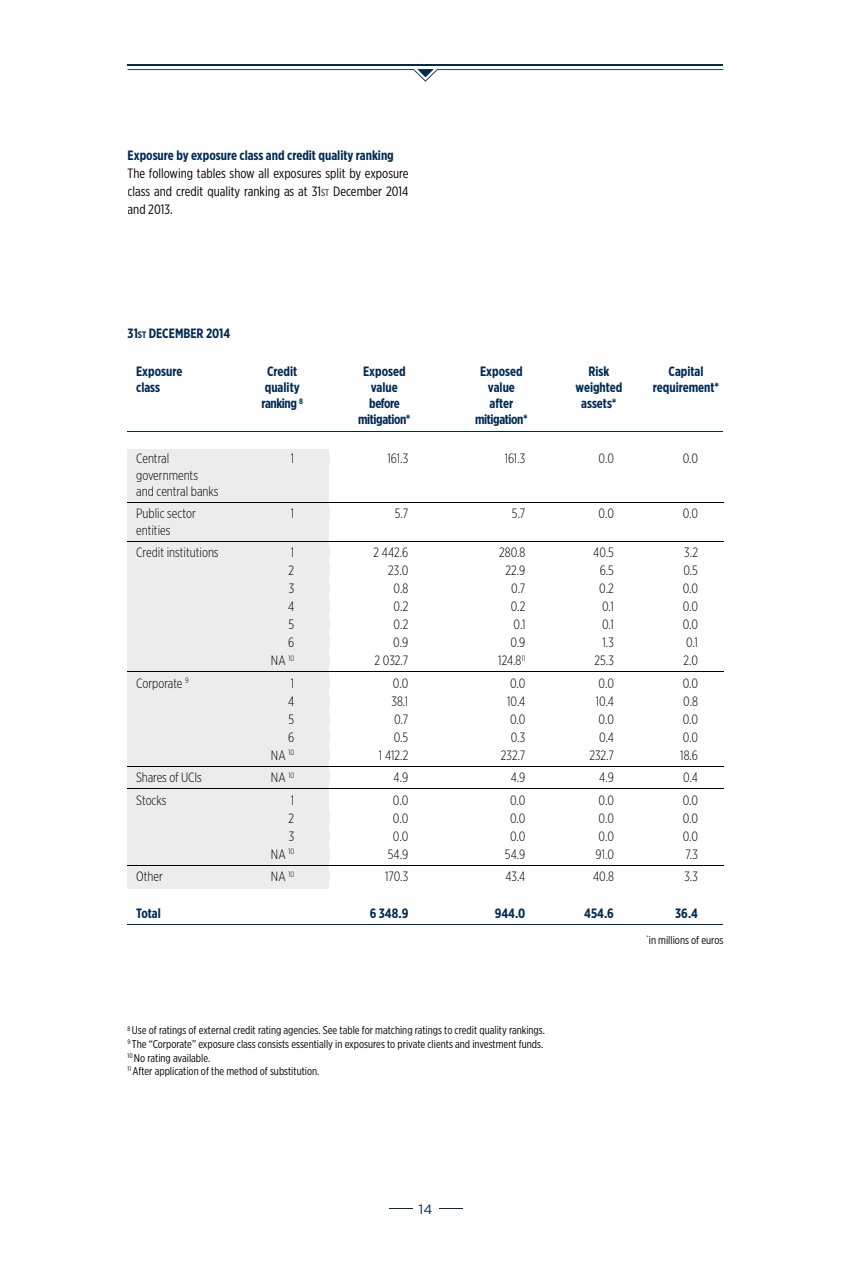
<style>
.page{position:relative;width:851px;height:1263px;background:#fff}
.page>*{position:absolute;margin:0;border:0;box-sizing:border-box;transform-origin:0 0}
.t1{font:300 13.5px/16.2px "Gotham X Narrow";color:#000}
.t2{font:700 13.5px "Gotham X Narrow";color:#002a54}
.t3{font:13.5px/18px "Gotham X Narrow";color:#000;text-align:justify}
.t4{font:700 13.5px "Gotham X Narrow";letter-spacing:-.03em;color:#002a54}
.t5{font:13.5px "Gotham";color:#002a54}
.t6{font:11.25px/13.5px "Gotham X Narrow";color:#000}
.s1{font-size:9.45px}
</style>
<div class="page">
<hr style="left:128px;top:64px;width:595px;height:2px;background:#002a54">
<svg style="left:128px;top:69px;width:595px;height:13px"></svg>
<hr style="left:389px;top:1208px;width:73px;height:1px;background:#002a54">
<div style="left:412px;top:1199px;width:26px;height:18px;background:#fff"></div>
<hr style="left:128px;top:431px;width:595px;height:1px;background:#002a54">
<div style="left:128px;top:449px;width:201px;height:439px;background:#ececec"></div>
<hr style="left:329px;top:502px;width:394px;height:1px;background:#000">
<hr style="left:128px;top:502px;width:201px;height:1px;background:#000">
<hr style="left:329px;top:541px;width:394px;height:1px;background:#000">
<hr style="left:128px;top:541px;width:201px;height:1px;background:#000">
<hr style="left:329px;top:671px;width:394px;height:1px;background:#000">
<hr style="left:128px;top:671px;width:201px;height:1px;background:#000">
<hr style="left:329px;top:766px;width:394px;height:1px;background:#000">
<hr style="left:128px;top:766px;width:201px;height:1px;background:#000">
<hr style="left:329px;top:788px;width:394px;height:1px;background:#000">
<hr style="left:128px;top:788px;width:201px;height:1px;background:#000">
<hr style="left:329px;top:865px;width:394px;height:1px;background:#000">
<hr style="left:128px;top:865px;width:201px;height:1px;background:#000">
<hr style="left:128px;top:924px;width:595px;height:1px;background:#002a54">
<p class="t2" style="left:128px;top:147px;width:268px">Exposure by exposure class and credit quality ranking</p>
<p class="t3" style="left:128px;top:164px;width:282px">The following tables show all exposures split by exposure class and credit quality ranking as at 31<span class="s1">ST</span> December 2014 and 2013.</p>
<p class="t2" style="left:128px;top:325px;width:104px">31<span class="s1">ST</span> DECEMBER 2014</p>
<p class="t2" style="left:136px;top:363px;width:48px">Exposure</p>
<p class="t2" style="left:267px;top:363px;width:32px">Credit</p>
<p class="t2" style="left:363px;top:363px;width:44px">Exposed</p>
<p class="t2" style="left:480px;top:363px;width:44px">Exposed</p>
<p class="t2" style="left:588px;top:363px;width:22px">Risk</p>
<p class="t2" style="left:668px;top:363px;width:37px">Capital</p>
<p class="t2" style="left:136px;top:379px;width:25px">class</p>
<p class="t2" style="left:265px;top:379px;width:36px">quality</p>
<p class="t2" style="left:371px;top:379px;width:28px">value</p>
<p class="t2" style="left:488px;top:379px;width:28px">value</p>
<p class="t2" style="left:575px;top:379px;width:48px">weighted</p>
<p class="t2" style="left:652px;top:379px;width:68px">requirement*</p>
<p class="t4" style="left:261px;top:395px;width:43px">ranking <sup>8</sup></p>
<p class="t2" style="left:369px;top:395px;width:32px">before</p>
<p class="t2" style="left:489px;top:395px;width:25px">after</p>
<p class="t2" style="left:581px;top:395px;width:37px">assets*</p>
<p class="t4" style="left:358px;top:411px;width:54px">mitigation*</p>
<p class="t4" style="left:475px;top:411px;width:54px">mitigation*</p>
<p class="t1" style="left:136px;top:450px;width:35px">Central</p>
<p class="t1" style="left:291px;top:450px;width:5px">1</p>
<p class="t1" style="left:387px;top:450px;width:22px">161.3</p>
<p class="t1" style="left:504px;top:450px;width:22px">161.3</p>
<p class="t1" style="left:598px;top:450px;width:17px">0.0</p>
<p class="t1" style="left:682px;top:450px;width:17px">0.0</p>
<p class="t1" style="left:136px;top:466px;width:84px">governments and central banks</p>
<p class="t1" style="left:136px;top:505px;width:61px">Public sector</p>
<p class="t1" style="left:291px;top:505px;width:5px">1</p>
<p class="t1" style="left:395px;top:505px;width:15px">5.7</p>
<p class="t1" style="left:512px;top:505px;width:15px">5.7</p>
<p class="t1" style="left:598px;top:505px;width:17px">0.0</p>
<p class="t1" style="left:682px;top:505px;width:17px">0.0</p>
<p class="t1" style="left:136px;top:518px;width:84px;line-height:22.5px">entities<br>Credit institutions</p>
<p class="t1" style="left:291px;top:544px;width:5px">1</p>
<p class="t1" style="left:373px;top:544px;width:36px">2 442.6</p>
<p class="t1" style="left:499px;top:544px;width:28px">280.8</p>
<p class="t1" style="left:593px;top:544px;width:22px">40.5</p>
<p class="t1" style="left:684px;top:544px;width:15px">3.2</p>
<p class="t1" style="left:288px;top:562px;width:7px">2</p>
<p class="t1" style="left:388px;top:562px;width:22px">23.0</p>
<p class="t1" style="left:505px;top:562px;width:21px">22.9</p>
<p class="t1" style="left:599px;top:562px;width:16px">6.5</p>
<p class="t1" style="left:683px;top:562px;width:16px">0.5</p>
<p class="t1" style="left:289px;top:580px;width:7px">3</p>
<p class="t1" style="left:393px;top:580px;width:16px">0.8</p>
<p class="t1" style="left:511px;top:580px;width:16px">0.7</p>
<p class="t1" style="left:599px;top:580px;width:16px">0.2</p>
<p class="t1" style="left:682px;top:580px;width:17px">0.0</p>
<p class="t1" style="left:288px;top:598px;width:8px">4</p>
<p class="t1" style="left:393px;top:598px;width:16px">0.2</p>
<p class="t1" style="left:510px;top:598px;width:16px">0.2</p>
<p class="t1" style="left:602px;top:598px;width:13px">0.1</p>
<p class="t1" style="left:682px;top:598px;width:17px">0.0</p>
<p class="t1" style="left:288px;top:616px;width:7px">5</p>
<p class="t1" style="left:393px;top:616px;width:16px">0.2</p>
<p class="t1" style="left:513px;top:616px;width:13px">0.1</p>
<p class="t1" style="left:602px;top:616px;width:13px">0.1</p>
<p class="t1" style="left:682px;top:616px;width:17px">0.0</p>
<p class="t1" style="left:288px;top:634px;width:8px">6</p>
<p class="t1" style="left:393px;top:634px;width:17px">0.9</p>
<p class="t1" style="left:510px;top:634px;width:17px">0.9</p>
<p class="t1" style="left:602px;top:634px;width:13px">1.3</p>
<p class="t1" style="left:686px;top:634px;width:13px">0.1</p>
<p class="t1" style="left:271px;top:652px;width:25px">NA <sup>10</sup></p>
<p class="t1" style="left:374px;top:652px;width:35px">2 032.7</p>
<p class="t1" style="left:498px;top:652px;width:29px">124.8<sup>11</sup></p>
<p class="t1" style="left:594px;top:652px;width:21px">25.3</p>
<p class="t1" style="left:683px;top:652px;width:16px">2.0</p>
<p class="t1" style="left:136px;top:674px;width:54px">Corporate <sup>9</sup></p>
<p class="t1" style="left:291px;top:674px;width:5px">1</p>
<p class="t1" style="left:393px;top:674px;width:17px">0.0</p>
<p class="t1" style="left:510px;top:674px;width:17px">0.0</p>
<p class="t1" style="left:598px;top:674px;width:17px">0.0</p>
<p class="t1" style="left:682px;top:674px;width:17px">0.0</p>
<p class="t1" style="left:288px;top:692px;width:8px">4</p>
<p class="t1" style="left:391px;top:692px;width:18px">38.1</p>
<p class="t1" style="left:507px;top:692px;width:20px">10.4</p>
<p class="t1" style="left:595px;top:692px;width:20px">10.4</p>
<p class="t1" style="left:683px;top:692px;width:16px">0.8</p>
<p class="t1" style="left:288px;top:710px;width:7px">5</p>
<p class="t1" style="left:394px;top:710px;width:16px">0.7</p>
<p class="t1" style="left:510px;top:710px;width:17px">0.0</p>
<p class="t1" style="left:598px;top:710px;width:17px">0.0</p>
<p class="t1" style="left:682px;top:710px;width:17px">0.0</p>
<p class="t1" style="left:288px;top:728px;width:8px">6</p>
<p class="t1" style="left:393px;top:728px;width:16px">0.5</p>
<p class="t1" style="left:510px;top:728px;width:16px">0.3</p>
<p class="t1" style="left:599px;top:728px;width:16px">0.4</p>
<p class="t1" style="left:682px;top:728px;width:17px">0.0</p>
<p class="t1" style="left:271px;top:746px;width:25px">NA <sup>10</sup></p>
<p class="t1" style="left:379px;top:746px;width:31px">1 412.2</p>
<p class="t1" style="left:500px;top:746px;width:26px">232.7</p>
<p class="t1" style="left:589px;top:746px;width:26px">232.7</p>
<p class="t1" style="left:680px;top:746px;width:19px">18.6</p>
<p class="t1" style="left:136px;top:769px;width:67px">Shares of UCIs</p>
<p class="t1" style="left:271px;top:769px;width:25px">NA <sup>10</sup></p>
<p class="t1" style="left:393px;top:769px;width:16px">4.9</p>
<p class="t1" style="left:510px;top:769px;width:16px">4.9</p>
<p class="t1" style="left:599px;top:769px;width:16px">4.9</p>
<p class="t1" style="left:683px;top:769px;width:16px">0.4</p>
<p class="t1" style="left:136px;top:791px;width:32px">Stocks</p>
<p class="t1" style="left:291px;top:791px;width:5px">1</p>
<p class="t1" style="left:393px;top:791px;width:17px">0.0</p>
<p class="t1" style="left:510px;top:791px;width:17px">0.0</p>
<p class="t1" style="left:598px;top:791px;width:17px">0.0</p>
<p class="t1" style="left:682px;top:791px;width:17px">0.0</p>
<p class="t1" style="left:288px;top:809px;width:7px">2</p>
<p class="t1" style="left:393px;top:809px;width:17px">0.0</p>
<p class="t1" style="left:510px;top:809px;width:17px">0.0</p>
<p class="t1" style="left:598px;top:809px;width:17px">0.0</p>
<p class="t1" style="left:682px;top:809px;width:17px">0.0</p>
<p class="t1" style="left:289px;top:827px;width:7px">3</p>
<p class="t1" style="left:393px;top:827px;width:17px">0.0</p>
<p class="t1" style="left:510px;top:827px;width:17px">0.0</p>
<p class="t1" style="left:598px;top:827px;width:17px">0.0</p>
<p class="t1" style="left:682px;top:827px;width:17px">0.0</p>
<p class="t1" style="left:271px;top:845px;width:25px">NA <sup>10</sup></p>
<p class="t1" style="left:388px;top:845px;width:22px">54.9</p>
<p class="t1" style="left:505px;top:845px;width:22px">54.9</p>
<p class="t1" style="left:595px;top:845px;width:20px">91.0</p>
<p class="t1" style="left:685px;top:845px;width:14px">7.3</p>
<p class="t1" style="left:136px;top:868px;width:28px">Other</p>
<p class="t1" style="left:271px;top:868px;width:25px">NA <sup>10</sup></p>
<p class="t1" style="left:385px;top:868px;width:25px">170.3</p>
<p class="t1" style="left:505px;top:868px;width:21px">43.4</p>
<p class="t1" style="left:593px;top:868px;width:22px">40.8</p>
<p class="t1" style="left:684px;top:868px;width:15px">3.3</p>
<p class="t2" style="left:136px;top:904px;width:26px">Total</p>
<p class="t2" style="left:369px;top:904px;width:40px">6 348.9</p>
<p class="t2" style="left:494px;top:904px;width:32px">944.0</p>
<p class="t2" style="left:584px;top:904px;width:31px">454.6</p>
<p class="t2" style="left:675px;top:904px;width:24px">36.4</p>
<p class="t6" style="left:646px;top:933px;width:78px"><sup>*</sup>in millions of euros</p>
<p class="t6" style="left:128px;top:1023px;width:419px"><sup>8</sup> Use of ratings of external credit rating agencies. See table for matching ratings to credit quality rankings.<br><sup>9</sup> The “Corporate” exposure class consists essentially in exposures to private clients and investment funds.<br><sup>10</sup> No rating available.<br><sup>11</sup> After application of the method of substitution.</p>
<p class="t5" style="left:418px;top:1200px;width:15px">14</p>
</div>
